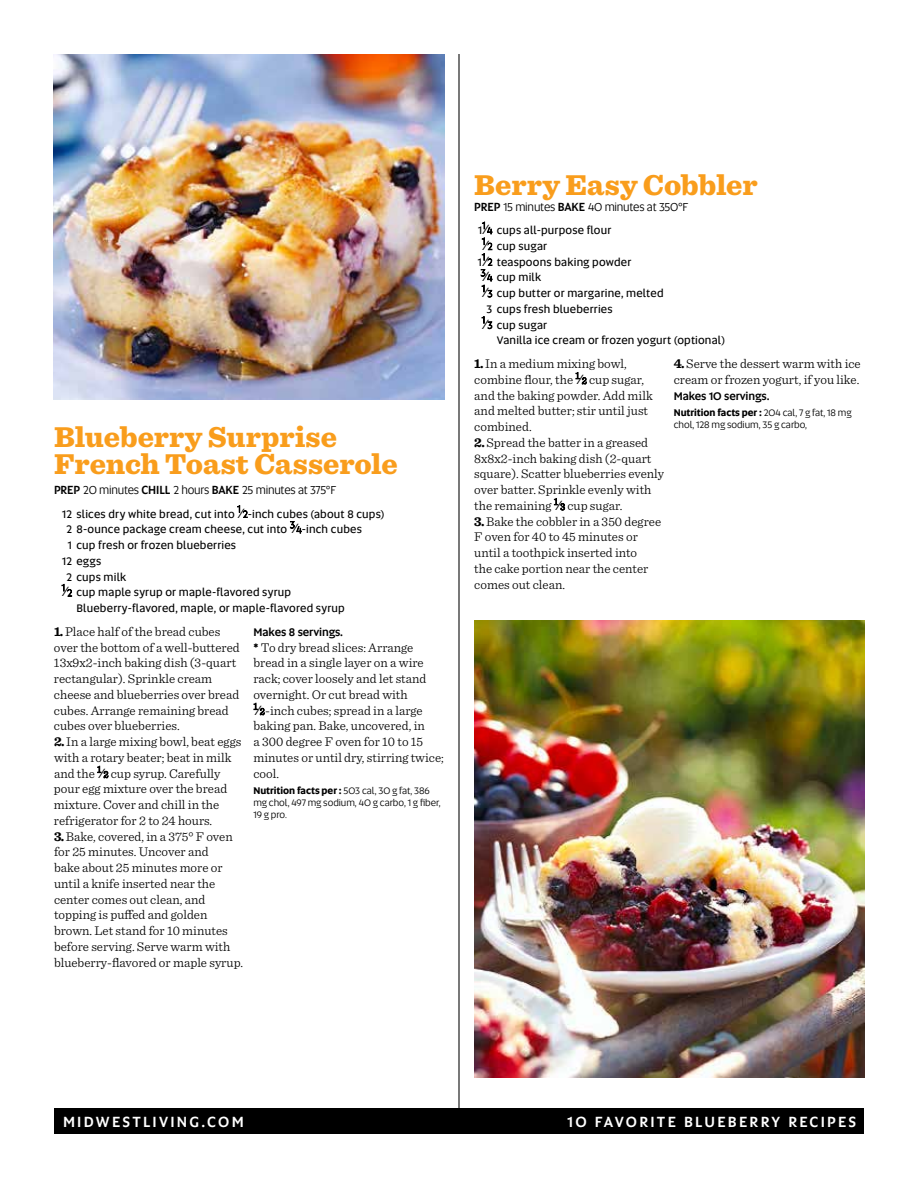
<style>
.page{position:relative;width:918px;height:1188px;background:#fff}
.page>*{position:absolute;margin:0;border:0;box-sizing:border-box;transform-origin:0 0}
.t1{font:900 30px/27px "Sentinel";color:#f99d1c}
.t2{font:500 15px "Altis";letter-spacing:.15em;color:#fff}
.t3{font:300 13.35px/15.8px "Sentinel";color:#000}
.t4{font:12px "Altis";letter-spacing:-.02em;color:#000;scale:.96 1}
.t5{font:11.25px "Altis";letter-spacing:.015em;color:#000}
.t6{font:500 11.25px "Altis";color:#000}
.t7{font:9.75px/12px "Altis";letter-spacing:-.005em;color:#000}
.s1{font-weight:500}
.s2{font-weight:700;font-size:13.5px}
.s3{font-weight:300;font-size:10.2px}
.s4{font-family:"Altis";font-weight:700;font-size:13.5px}
.s5{font-size:10.2px}
.s6{font-family:"Altis";font-weight:700;font-size:11.25px}
.s7{font-weight:700}
</style>
<div class="page">
<hr style="left:458px;top:54px;width:2px;height:1058px;background:#000">
<div style="left:54px;top:1108px;width:810px;height:26px;background:#000"></div>
<svg style="left:237px;top:505px;width:11px;height:13px"></svg>
<svg style="left:290px;top:521px;width:12px;height:13px"></svg>
<svg style="left:62px;top:584px;width:10px;height:13px"></svg>
<svg style="left:97px;top:766px;width:11px;height:12px"></svg>
<svg style="left:254px;top:703px;width:11px;height:12px"></svg>
<svg style="left:481px;top:222px;width:11px;height:75px"></svg>
<svg style="left:482px;top:316px;width:10px;height:13px"></svg>
<svg style="left:576px;top:372px;width:11px;height:12px"></svg>
<svg style="left:554px;top:498px;width:11px;height:12px"></svg>
<img style="left:474px;top:620px;width:390px;height:457px">
<img style="left:54px;top:54px;width:390px;height:346px">
<h1 class="t1" style="left:54px;top:422px;width:345px">Blueberry Surprise<br>French Toast Casserole</h1>
<p class="t4" style="left:54px;top:482px;width:296px"><span class="s1">PREP</span> 20 minutes <span class="s1">CHILL</span> 2 hours <span class="s1">BAKE</span> 25 minutes at 375°F</p>
<p class="t5" style="left:62px;top:506px;width:324px">12 slices dry white bread, cut into <sup>1</sup><span class="s2">⁄</span><span class="s3">2</span>-inch cubes (about 8 cups)</p>
<p class="t5" style="left:66px;top:521px;width:297px">2 8-ounce package cream cheese, cut into <sup>3</sup><span class="s2">⁄</span><span class="s3">4</span>-inch cubes</p>
<p class="t5" style="left:68px;top:537px;width:170px">1 cup fresh or frozen blueberries</p>
<p class="t5" style="left:62px;top:553px;width:41px">12 eggs</p>
<p class="t5" style="left:66px;top:569px;width:61px">2 cups milk</p>
<p class="t5" style="left:62px;top:584px;width:231px"><sup>1</sup><span class="s2">⁄</span><span class="s3">2</span> cup maple syrup or maple-flavored syrup</p>
<p class="t5" style="left:76px;top:600px;width:270px">Blueberry-flavored, maple, or maple-flavored syrup</p>
<p class="t3" style="left:54px;top:623px;width:187px"><span class="s2">1.</span> Place half of the bread cubes over the bottom of a well-buttered<br>13x9x2-inch baking dish (3-quart rectangular). Sprinkle cream cheese and blueberries over bread cubes. Arrange remaining bread cubes over blueberries.</p>
<p class="t3" style="left:54px;top:733px;width:189px"><span class="s2">2.</span> In a large mixing bowl, beat eggs with a rotary beater; beat in milk and the <sup>1</sup><span class="s4">⁄</span><span class="s5">2</span> cup syrup. Carefully pour egg mixture over the bread mixture. Cover and chill in the refrigerator for 2 to 24 hours.</p>
<p class="t3" style="left:54px;top:828px;width:191px"><span class="s2">3.</span> Bake, covered, in a 375° F oven for 25 minutes. Uncover and<br>bake about 25 minutes more or until a knife inserted near the center comes out clean, and topping is puffed and golden brown. Let stand for 10 minutes before serving. Serve warm with blueberry-flavored or maple syrup.</p>
<p class="t6" style="left:254px;top:624px;width:91px">M AKES 8 SERVINGS.</p>
<p class="t3" style="left:253px;top:639px;width:192px"><span class="s6">*</span> To dry bread slices: Arrange bread in a single layer on a wire rack; cover loosely and let stand overnight. Or cut bread with<br><sup>1</sup><span class="s4">⁄</span><span class="s5">2</span>-inch cubes; spread in a large baking pan. Bake, uncovered, in<br>a 300 degree F oven for 10 to 15 minutes or until dry, stirring twice; cool.</p>
<p class="t7" style="left:254px;top:785px;width:189px"><span class="s7">Nutrition facts per :</span> 503 cal, 30 g fat, 386 mg chol, 497 mg sodium, 40 g carbo, 1 g fiber,<br>19 g pro.</p>
<h1 class="t1" style="left:474px;top:170px;width:285px">Berry Easy Cobbler</h1>
<p class="t4" style="left:474px;top:198px;width:225px"><span class="s1">PREP</span> 15 minutes <span class="s1">BAKE</span> 40 minutes at 350°F</p>
<p class="t5" style="left:478px;top:222px;width:135px">1<sup>1</sup><span class="s2">⁄</span><span class="s3">4</span> cups all-purpose flour</p>
<p class="t5" style="left:482px;top:238px;width:67px"><sup>1</sup><span class="s2">⁄</span><span class="s3">2</span> cup sugar</p>
<p class="t5" style="left:478px;top:254px;width:155px">1<sup>1</sup><span class="s2">⁄</span><span class="s3">2</span> teaspoons baking powder</p>
<p class="t5" style="left:481px;top:269px;width:62px"><sup>3</sup><span class="s2">⁄</span><span class="s3">4</span> cup milk</p>
<p class="t5" style="left:482px;top:285px;width:183px"><sup>1</sup><span class="s2">⁄</span><span class="s3">3</span> cup butter or margarine, melted</p>
<p class="t5" style="left:487px;top:301px;width:128px">3 cups fresh blueberries</p>
<p class="t5" style="left:482px;top:317px;width:67px"><sup>1</sup><span class="s2">⁄</span><span class="s3">3</span> cup sugar</p>
<p class="t5" style="left:497px;top:332px;width:230px">Vanilla ice cream or frozen yogurt (optional)</p>
<p class="t3" style="left:474px;top:355px;width:180px"><span class="s2">1.</span> In a medium mixing bowl, combine flour, the <sup>1</sup><span class="s4">⁄</span><span class="s5">2</span> cup sugar, and the baking powder. Add milk and melted butter; stir until just combined.</p>
<p class="t3" style="left:474px;top:434px;width:191px"><span class="s2">2.</span> Spread the batter in a greased 8x8x2-inch baking dish (2-quart square). Scatter blueberries evenly over batter. Sprinkle evenly with the remaining <sup>1</sup><span class="s4">⁄</span><span class="s5">3</span> cup sugar.</p>
<p class="t3" style="left:474px;top:513px;width:188px"><span class="s2">3.</span> Bake the cobbler in a 350 degree<br>F oven for 40 to 45 minutes or until a toothpick inserted into<br>the cake portion near the center comes out clean.</p>
<p class="t3" style="left:674px;top:355px;width:189px"><span class="s2">4.</span> Serve the dessert warm with ice cream or frozen yogurt, if you like.</p>
<p class="t6" style="left:674px;top:387px;width:97px">M AKES 10 SERVINGS.</p>
<p class="t7" style="left:674px;top:407px;width:179px"><span class="s7">Nutrition facts per :</span> 204 cal, 7 g fat, 18 mg chol, 128 mg sodium, 35 g carbo,</p>
<p class="t2" style="left:63px;top:1111px;width:182px">MIDWESTLIVING.COM</p>
<p class="t2" style="left:568px;top:1111px;width:290px">10 FAVORITE BLUEB ERRY RECIPES</p>
</div>
